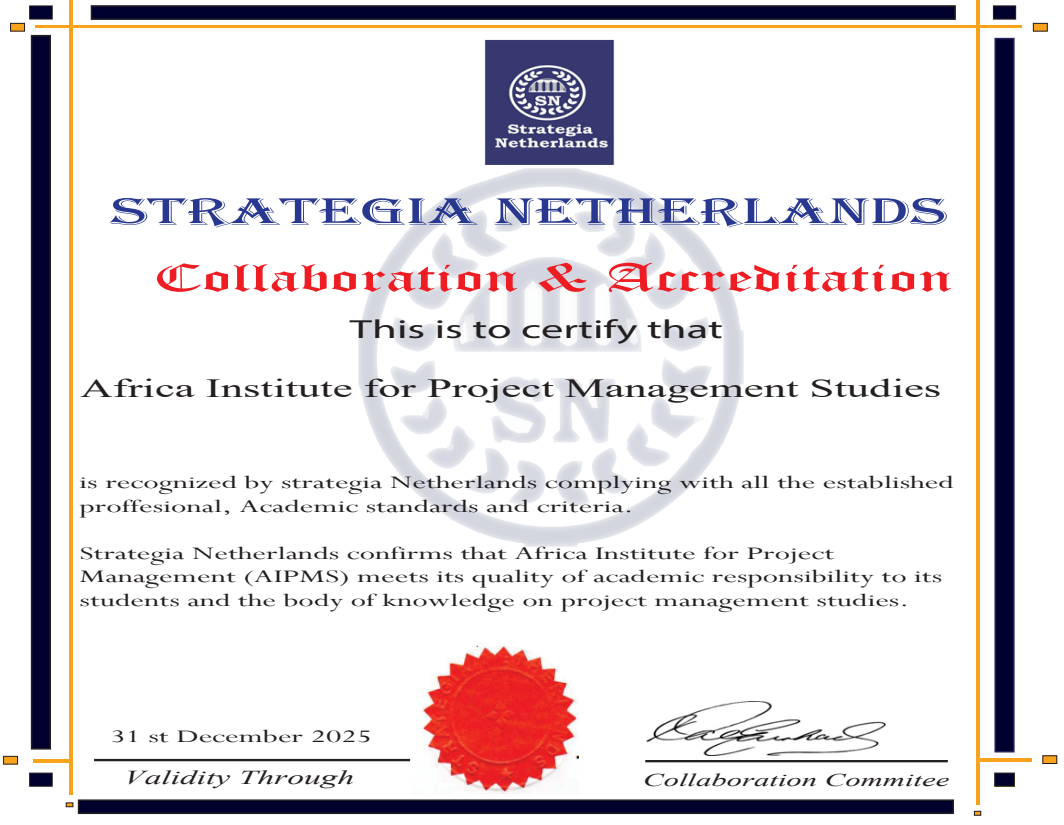
<style>
.page{position:relative;width:1064px;height:825px;background:#fff}
.page>*{position:absolute;margin:0;border:0;box-sizing:border-box;transform-origin:0 0}
.t1{font:39.3px "Old English Text";color:#ee1d23;scale:1.7 1}
.t2{font:39.3px "Algerian";color:#283890;scale:1.7 1}
.t3{font:26.25px "Times New Roman";color:#231f20;scale:1.7 1}
.t4{font:26.25px "Myriad Pro";color:#231f20;scale:1.7 1}
.t5{font:19.65px/23.5px "Perpetua";color:#231f20;scale:1.7 1}
.t6{font:italic 19.65px "Times New Roman";color:#231f20;scale:1.7 1}
.t7{font:italic 18px "Times New Roman";color:#231f20;scale:1.7 1}
</style>
<div class="page">
<img style="left:358px;top:164px;width:386px;height:383px">
<hr style="left:69px;top:0;width:4px;height:794px;background:#f9a21c">
<svg style="left:975px;top:0;width:4px;height:805px;fill:#f9a21c"></svg>
<hr style="left:35px;top:25px;width:986px;height:2px;background:#f9a21c">
<div style="left:994px;top:38px;width:20px;height:714px;background:#00002e;border:2px solid #252161"></div>
<div style="left:31px;top:35px;width:20px;height:715px;background:#00002e;border:2px solid #231f20"></div>
<div style="left:91px;top:5px;width:864px;height:15px;background:#00002e;border:1px solid #231f20"></div>
<div style="left:78px;top:799px;width:876px;height:15px;background:#00002e;border:1px solid #231f20"></div>
<div style="left:992px;top:5px;width:24px;height:15px;background:#00002e;border:1px solid #231f20"></div>
<div style="left:994px;top:773px;width:20px;height:14px;background:#00002e;border:1px solid #231f20"></div>
<div style="left:29px;top:5px;width:24px;height:15px;background:#00002e;border:1px solid #231f20"></div>
<div style="left:29px;top:773px;width:24px;height:14px;background:#00002e;border:1px solid #231f20"></div>
<hr style="left:977px;top:758px;width:54px;height:4px;background:#f9a21c">
<hr style="left:33px;top:759px;width:37px;height:3px;background:#f9a21c">
<div style="left:645px;top:760px;width:302px;height:2px;border:1px solid #231f20"></div>
<svg style="left:66px;top:803px;width:7px;height:4px"></svg>
<div style="left:4px;top:756px;width:14px;height:8px;background:#f9a21c"></div>
<div style="left:3px;top:756px;width:15px;height:8px;border:1px solid #231f20"></div>
<div style="left:11px;top:23px;width:14px;height:8px;background:#f9a21c"></div>
<div style="left:10px;top:23px;width:15px;height:8px;border:1px solid #231f20"></div>
<div style="left:1033px;top:23px;width:14px;height:8px;background:#f9a21c"></div>
<div style="left:1033px;top:23px;width:14px;height:8px;border:1px solid #231f20"></div>
<div style="left:1042px;top:756px;width:14px;height:8px;background:#f9a21c"></div>
<div style="left:1042px;top:755px;width:15px;height:9px;border:1px solid #231f20"></div>
<svg style="left:974px;top:811px;width:6px;height:4px"></svg>
<div style="left:94px;top:759px;width:316px;height:2px;border:1px solid #231f20"></div>
<img style="left:460px;top:18px;width:174px;height:146px">
<img style="left:422px;top:642px;width:156px;height:152px">
<img style="left:646px;top:702px;width:240px;height:53px">
<h1 class="t2" style="left:111px;top:190px;width:494px">STRATEGIA NETHERLANDS</h1>
<h1 class="t1" style="left:153px;top:252px;width:471px">Collaboration &amp; Accreditation</h1>
<h2 class="t4" style="left:350px;top:313px;width:221px">This is to certify that</h2>
<h2 class="t3" style="left:80px;top:370px;width:508px">Africa Institute for Project Management Studies</h2>
<p class="t5" style="left:80px;top:470px;width:516px">is recognized by strategia Netherlands complying with all the established proffesional, Academic standards and criteria.</p>
<p class="t5" style="left:80px;top:541px;width:509px">Strategia Netherlands confirms that Africa Institute for Project<br>Management (AIPMS) meets its quality of academic responsibility to its students and the body of knowledge on project management studies.</p>
<p class="t5" style="left:110px;top:724px;width:156px">31 st December 2025</p>
<p class="t6" style="left:124px;top:764px;width:137px">Validity Through</p>
<p class="t7" style="left:643px;top:768px;width:181px">Collaboration Commitee</p>
</div>
